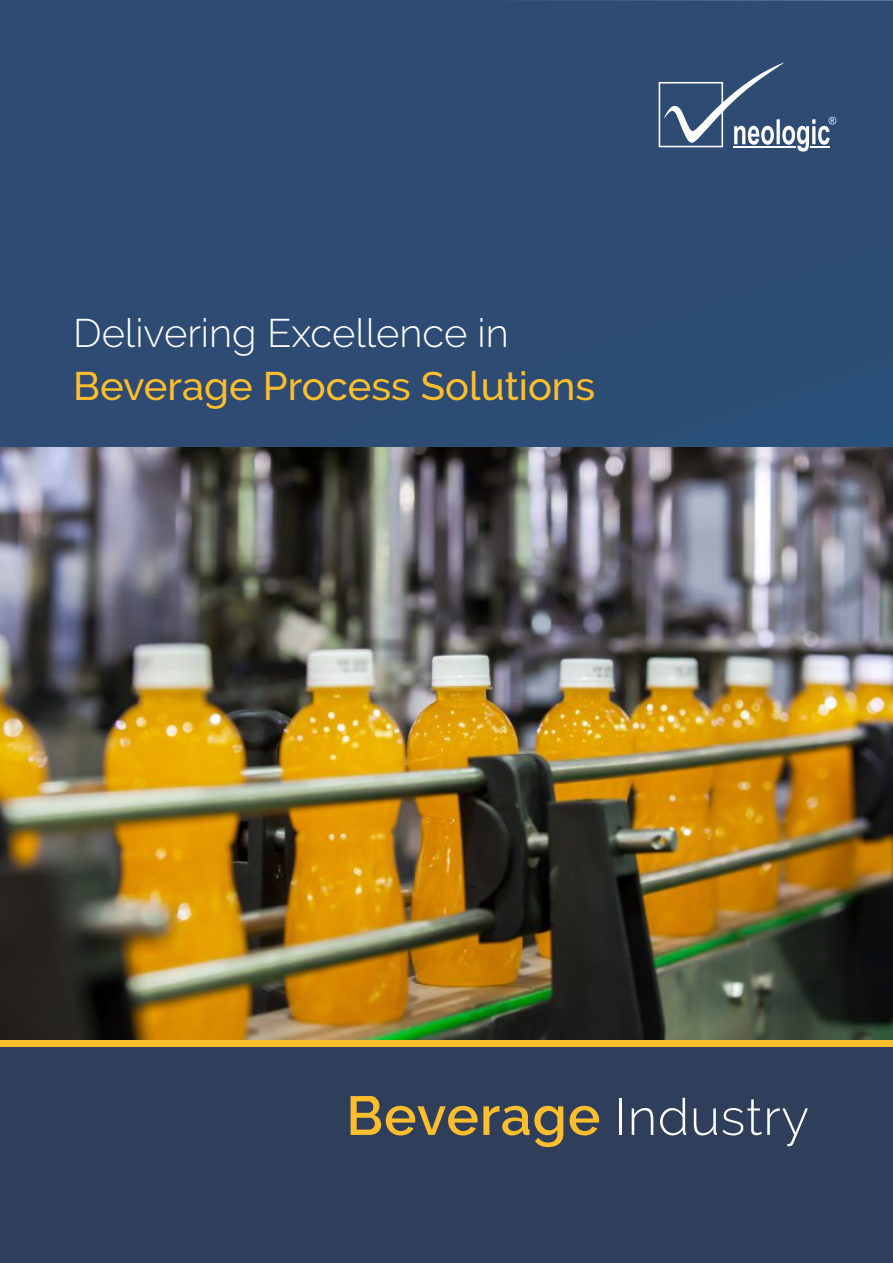
<style>
.page{position:relative;width:893px;height:1263px;background:#fff}
.page>*{position:absolute;margin:0;border:0;box-sizing:border-box;transform-origin:0 0}
.t1{font:600 54.75px "Raleway";letter-spacing:.015em;color:#fdbe2d}
.t2{font:500 39.6px "Raleway";color:#fdbe2d}
.t3{font:300 39.6px "Raleway";color:#fefefe}
.s1{font-weight:300;font-size:50.85px;color:#fefefe}
</style>
<div class="page">
<div style="left:0;top:0;width:893px;height:447px;background:#2e4b73"></div>
<img style="left:0;top:447px;width:893px;height:594px">
<svg style="left:659px;top:62px;width:177px;height:90px;background:#51698a"></svg>
<div style="left:0;top:1047px;width:893px;height:216px;background:#2f3f5b"></div>
<div style="left:0;top:1041px;width:893px;height:6px;background:#fdbe2d"></div>
<p class="t3" style="left:73px;top:310px;width:437px">Delivering Excellence in</p>
<p class="t2" style="left:73px;top:363px;width:524px">Beverage Process Solutions</p>
<h1 class="t1" style="left:346px;top:1083px;width:464px">Beverage <span class="s1">Industry</span></h1>
</div>
